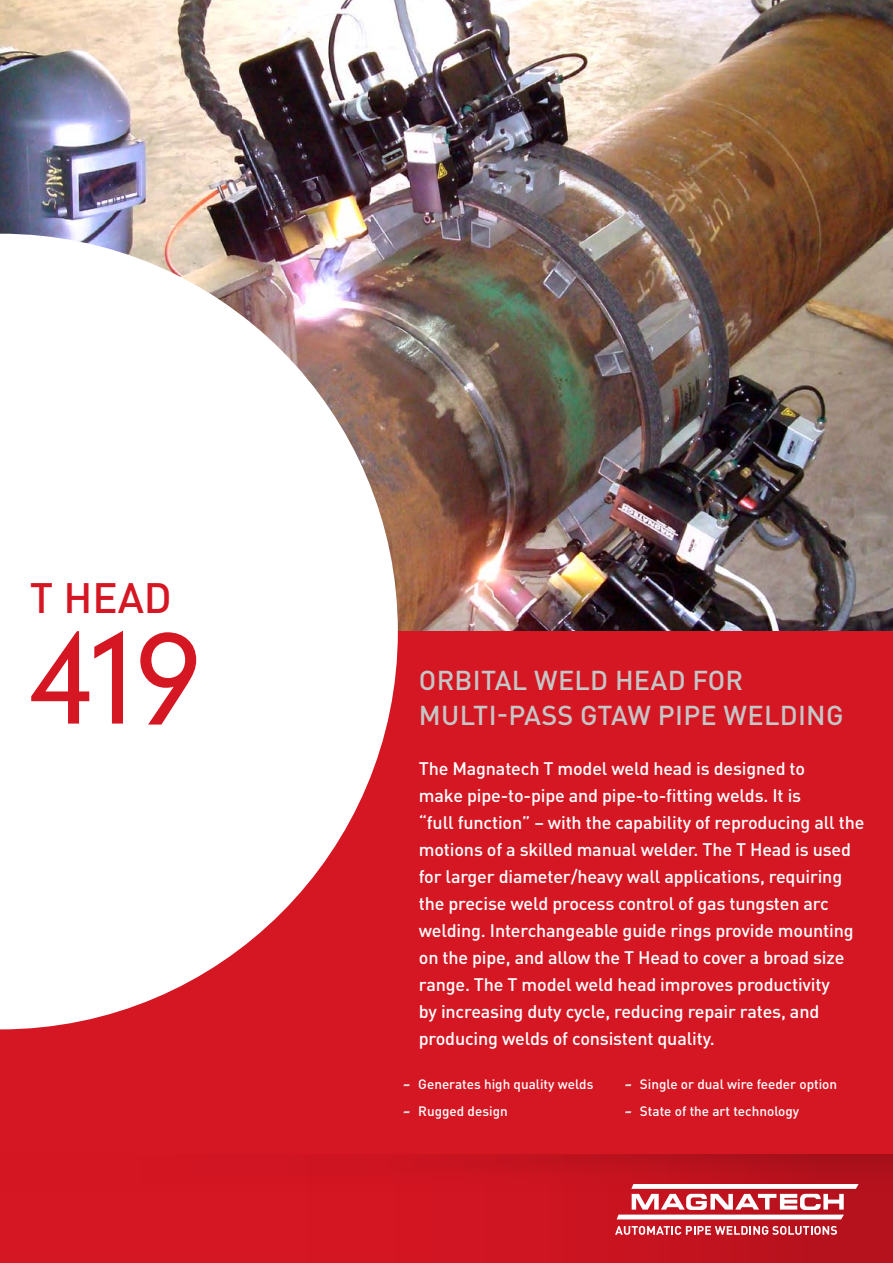
<style>
.page{position:relative;width:893px;height:1263px;background:#fff}
.page>*{position:absolute;margin:0;border:0;box-sizing:border-box;transform-origin:0 0}
.t1{font:300 123px "DIN Neuzeit Grotesk";color:#d51623}
.t2{font:500 42px "DIN Pro";color:#d51623}
.t3{font:500 27px "DIN Pro";letter-spacing:.01em;color:#c5c6c6}
.t4{font:500 18px/27px "DIN Pro";letter-spacing:-.01em;color:#fff}
.t5{font:500 13.5px "DIN Pro";color:#fff}
</style>
<div class="page">
<img style="left:0;top:0;width:893px;height:631px">
<div style="left:0;top:631px;width:893px;height:632px;background:#d51623"></div>
<svg style="left:0;top:234px;width:398px;height:795px;fill:#fff"></svg>
<svg style="left:403px;top:1084px;width:7px;height:2px"></svg>
<svg style="left:403px;top:1111px;width:7px;height:2px"></svg>
<svg style="left:625px;top:1084px;width:6px;height:2px"></svg>
<svg style="left:625px;top:1111px;width:6px;height:2px"></svg>
<div style="left:306px;top:1154px;width:587px;height:109px;background:linear-gradient(to right,#da1623,#b4121d)"></div>
<svg style="left:617px;top:1191px;width:242px;height:28px;background:#d8757c"></svg>
<svg style="left:615px;top:1226px;width:222px;height:9px;background:#da777e"></svg>
<svg style="left:306px;top:1154px;width:587px;height:37px"></svg>
<p class="t2" style="left:30px;top:569px;width:144px">T HEAD</p>
<p class="t1" style="left:30px;top:605px;width:172px">419</p>
<p class="t3" style="left:419px;top:662px;width:326px">ORBITAL WELD HEAD FOR</p>
<p class="t3" style="left:419px;top:697px;width:426px">MULTI-PASS GTAW PIPE WELDING</p>
<p class="t4" style="left:419px;top:754px;width:447px">The Magnatech T model weld head is designed to<br>make pipe-to-pipe and pipe-to-fitting welds. It is<br>“full function” – with the capability of reproducing all the motions of a skilled manual welder. The T Head is used for larger diameter/heavy wall applications, requiring the precise weld process control of gas tungsten arc welding. Interchangeable guide rings provide mounting on the pipe, and allow the T Head to cover a broad size range. The T model weld head improves productivity<br>by increasing duty cycle, reducing repair rates, and producing welds of consistent quality.</p>
<p class="t5" style="left:418px;top:1075px;width:177px">Generates high quality welds</p>
<p class="t5" style="left:418px;top:1102px;width:91px">Rugged design</p>
<p class="t5" style="left:640px;top:1075px;width:199px">Single or dual wire feeder option</p>
<p class="t5" style="left:640px;top:1102px;width:161px">State of the art technology</p>
</div>
